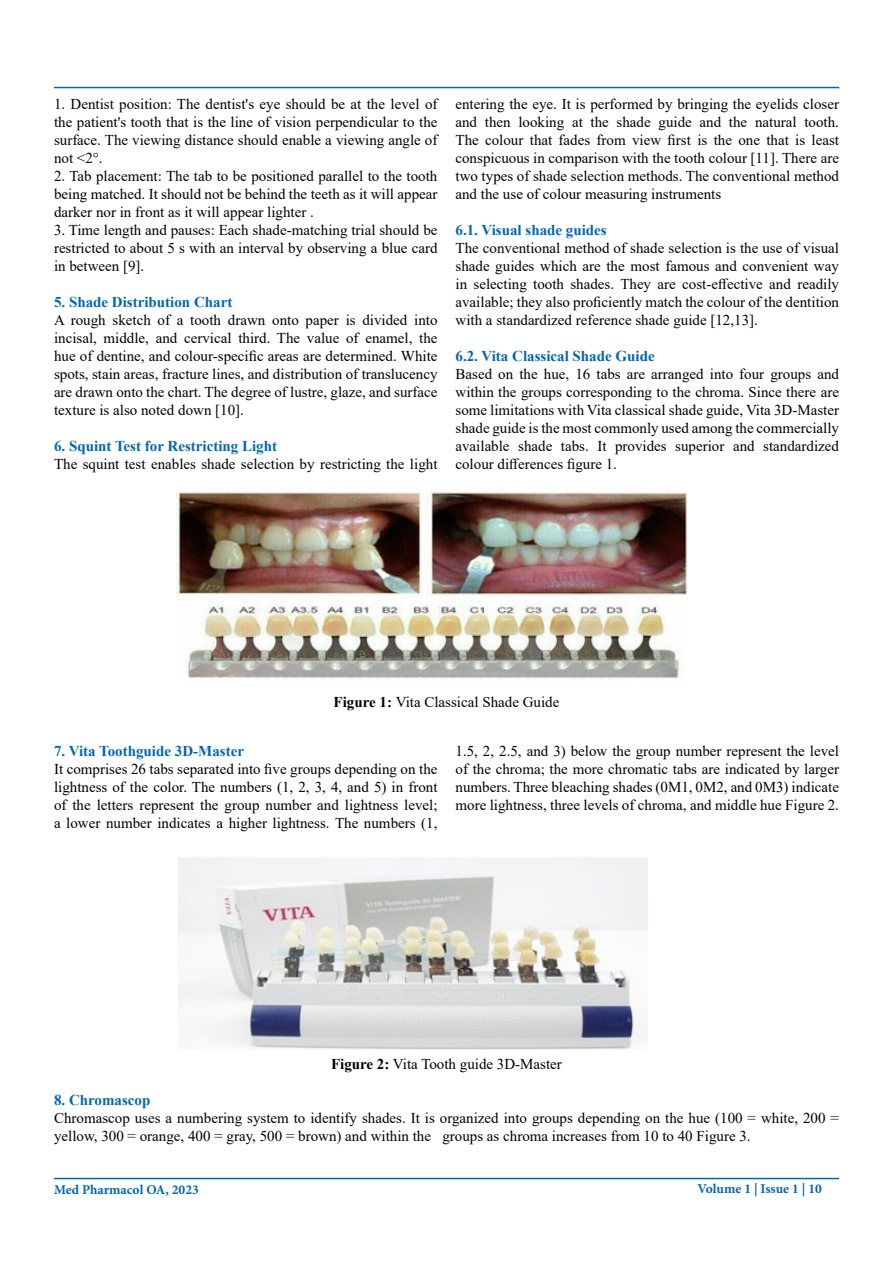
<style>
.page{position:relative;width:893px;height:1263px;background:#fff}
.page>*{position:absolute;margin:0;border:0;box-sizing:border-box;transform-origin:0 0}
.t1{font:15px/18px "Times New Roman";color:#000;text-align:justify}
.t2{font:700 15px "Times New Roman";color:#0066b3}
.t3{font:700 13.5px "Minion Pro";color:#0066b3}
.s1{font-weight:700}
</style>
<div class="page">
<hr style="left:54px;top:1178px;width:785px;height:1px;background:#0066b3">
<hr style="left:54px;top:87px;width:785px;height:1px;background:#0066b3">
<img style="left:176px;top:492px;width:512px;height:187px">
<img style="left:179px;top:858px;width:468px;height:191px">
<p class="t1" style="left:54px;top:95px;width:385px">1. Dentist position: The dentist's eye should be at the level of the patient's tooth that is the line of vision perpendicular to the surface. The viewing distance should enable a viewing angle of not &lt;2°.</p>
<p class="t1" style="left:54px;top:167px;width:385px">2. Tab placement: The tab to be positioned parallel to the tooth being matched. It should not be behind the teeth as it will appear darker nor in front as it will appear lighter .</p>
<p class="t1" style="left:54px;top:221px;width:385px">3. Time length and pauses: Each shade-matching trial should be restricted to about 5 s with an interval by observing a blue card in between [9].</p>
<p class="t2" style="left:54px;top:292px;width:180px">5. Shade Distribution Chart</p>
<p class="t1" style="left:54px;top:311px;width:385px">A rough sketch of a tooth drawn onto paper is divided into incisal, middle, and cervical third. The value of enamel, the hue of dentine, and colour-specific areas are determined. White spots, stain areas, fracture lines, and distribution of translucency are drawn onto the chart. The degree of lustre, glaze, and surface texture is also noted down [10].</p>
<p class="t2" style="left:54px;top:436px;width:225px">6. Squint Test for Restricting Light</p>
<p class="t1" style="left:54px;top:455px;width:385px">The squint test enables shade selection by restricting the light</p>
<p class="t1" style="left:455px;top:95px;width:385px">entering the eye. It is performed by bringing the eyelids closer and then looking at the shade guide and the natural tooth.<br>The colour that fades from view first is the one that is least conspicuous in comparison with the tooth colour [11]. There are two types of shade selection methods. The conventional method and the use of colour measuring instruments</p>
<p class="t2" style="left:455px;top:220px;width:153px">6.1. Visual shade guides</p>
<p class="t1" style="left:455px;top:239px;width:385px">The conventional method of shade selection is the use of visual shade guides which are the most famous and convenient way in selecting tooth shades. They are cost-effective and readily available; they also proficiently match the colour of the dentition with a standardized reference shade guide [12,13].</p>
<p class="t2" style="left:455px;top:346px;width:201px">6.2. Vita Classical Shade Guide</p>
<p class="t1" style="left:455px;top:365px;width:385px">Based on the hue, 16 tabs are arranged into four groups and within the groups corresponding to the chroma. Since there are some limitations with Vita classical shade guide, Vita 3D-Master shade guide is the most commonly used among the commercially available shade tabs. It provides superior and standardized colour differences figure 1.</p>
<p class="t1" style="left:334px;top:693px;width:227px"><span class="s1">Figure 1:</span> Vita Classical Shade Guide</p>
<p class="t2" style="left:54px;top:740px;width:192px">7. Vita Toothguide 3D-Master</p>
<p class="t1" style="left:54px;top:759px;width:385px">It comprises 26 tabs separated into five groups depending on the lightness of the color. The numbers (1, 2, 3, 4, and 5) in front of the letters represent the group number and lightness level; a lower number indicates a higher lightness. The numbers (1,</p>
<p class="t1" style="left:455px;top:741px;width:385px">1.5, 2, 2.5, and 3) below the group number represent the level of the chroma; the more chromatic tabs are indicated by larger numbers. Three bleaching shades (0M1, 0M2, and 0M3) indicate more lightness, three levels of chroma, and middle hue Figure 2.</p>
<p class="t1" style="left:331px;top:1055px;width:232px"><span class="s1">Figure 2:</span> Vita Tooth guide 3D-Master</p>
<p class="t2" style="left:54px;top:1089px;width:98px">8. Chromascop</p>
<p class="t1" style="left:54px;top:1108px;width:786px">Chromascop uses a numbering system to identify shades. It is organized into groups depending on the hue (100 = white, 200 = yellow, 300 = orange, 400 = gray, 500 = brown) and within the groups as chroma increases from 10 to 40 Figure 3.</p>
<p class="t3" style="left:54px;top:1180px;width:146px">Med Pharmacol OA, 2023</p>
<p class="t3" style="left:697px;top:1179px;width:126px">Volume 1 | Issue 1 | 10</p>
</div>
